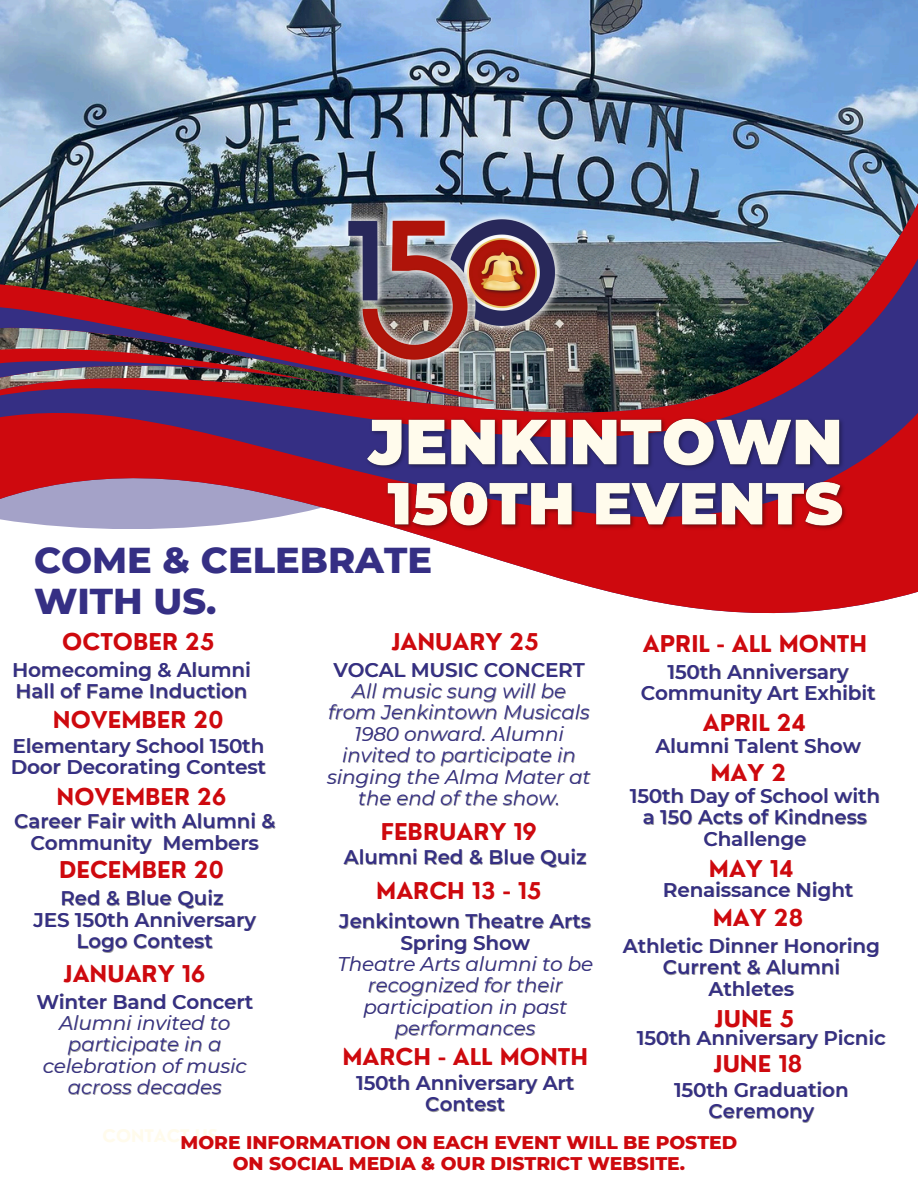
<style>
.page{position:relative;width:918px;height:1188px;background:#fff}
.page>*{position:absolute;margin:0;border:0;box-sizing:border-box;transform-origin:0 0}
.t1{font:800 36.75px/41.7px "Montserrat";color:#352f84}
.t2{font:700 22.5px "Nourd";color:#ce090e}
.t3{font:600 19.8px/21.3px "Montserrat";color:#352f84;text-align:center}
.t4{font:italic 19.8px/21.3px "Montserrat";color:#352f84;text-align:center}
.t5{font:800 18.75px/21.3px "Montserrat";color:#ce090e;text-align:center}
</style>
<div class="page">
<img style="left:0;top:0;width:918px;height:65px">
<svg style="left:0;top:458px;width:918px;height:156px"></svg>
<img style="left:0;top:65px;width:918px;height:393px">
<svg style="left:0;top:263px;width:297px;height:33px"></svg>
<svg style="left:0;top:399px;width:297px;height:24px"></svg>
<img style="left:0;top:296px;width:297px;height:103px">
<img style="left:297px;top:130px;width:309px;height:309px">
<img style="left:360px;top:405px;width:491px;height:135px">
<p class="t1" style="left:34px;top:539px;width:399px">COME &amp; CELEBRATE<br>WITH US.</p>
<h6 class="t2" style="left:391px;top:627px;width:149px">JANUARY 25</h6>
<h5 class="t3" style="left:333px;top:659px;width:253px">VOCAL MUSIC CONCERT</h5>
<h3 class="t4" style="left:352px;top:680px;width:216px">All music sung will be</h3>
<h6 class="t4" style="left:328px;top:702px;width:263px">from Jenkintown Musicals</h6>
<h3 class="t4" style="left:354px;top:723px;width:211px">1980 onward. Alumni</h3>
<h5 class="t4" style="left:342px;top:744px;width:235px">invited to participate in</h5>
<h3 class="t4" style="left:327px;top:766px;width:265px">singing the Alma Mater at</h3>
<h3 class="t4" style="left:358px;top:787px;width:203px">the end of the show.</h3>
<h5 class="t2" style="left:381px;top:817px;width:158px">FEBRUARY 19</h5>
<h5 class="t3" style="left:344px;top:847px;width:244px">Alumni Red &amp; Blue Quiz</h5>
<p class="t2" style="left:376px;top:877px;width:167px">MARCH 13 - 15</p>
<h4 class="t3" style="left:339px;top:910px;width:253px">Jenkintown Theatre Arts<br>Spring Show</h4>
<p class="t4" style="left:337px;top:953px;width:257px">Theatre Arts alumni to be recognized for their participation in past performances</p>
<p class="t2" style="left:342px;top:1043px;width:247px">MARCH - ALL MONTH</p>
<p class="t3" style="left:356px;top:1072px;width:219px">150th Anniversary Art<br>Contest</p>
<h3 class="t2" style="left:62px;top:627px;width:154px">OCTOBER 25</h3>
<p class="t2" style="left:643px;top:630px;width:226px">APRIL - ALL MONTH</p>
<p class="t3" style="left:641px;top:661px;width:236px">150th Anniversary<br>Community Art Exhibit</p>
<p class="t2" style="left:703px;top:709px;width:105px">APRIL 24</p>
<p class="t3" style="left:655px;top:735px;width:207px">Alumni Talent Show</p>
<h2 class="t3" style="left:12px;top:659px;width:240px">Homecoming &amp; Alumni</h2>
<h3 class="t3" style="left:16px;top:680px;width:233px">Hall of Fame Induction</h3>
<h5 class="t2" style="left:53px;top:705px;width:173px">NOVEMBER 20</h5>
<h6 class="t3" style="left:13px;top:735px;width:253px">Elementary School 150th</h6>
<h5 class="t3" style="left:11px;top:756px;width:257px">Door Decorating Contest</h5>
<h3 class="t2" style="left:57px;top:783px;width:172px">NOVEMBER 26</h3>
<h3 class="t3" style="left:14px;top:811px;width:263px">Career Fair with Alumni &amp;</h3>
<h5 class="t3" style="left:31px;top:832px;width:123px">Community</h5>
<h3 class="t3" style="left:163px;top:832px;width:98px">Members</h3>
<h3 class="t2" style="left:59px;top:856px;width:167px">DECEMBER 20</h3>
<h5 class="t3" style="left:60px;top:888px;width:165px">Red &amp; Blue Quiz</h5>
<h3 class="t3" style="left:33px;top:909px;width:224px">JES 150th Anniversary</h3>
<h5 class="t3" style="left:77px;top:930px;width:138px">Logo Contest</h5>
<h3 class="t2" style="left:64px;top:960px;width:144px">JANUARY 16</h3>
<h3 class="t3" style="left:36px;top:991px;width:218px">Winter Band Concert</h3>
<h3 class="t4" style="left:59px;top:1012px;width:173px">Alumni invited to</h3>
<h5 class="t4" style="left:68px;top:1034px;width:155px">participate in a</h5>
<h5 class="t4" style="left:43px;top:1055px;width:205px">celebration of music</h5>
<h3 class="t4" style="left:68px;top:1076px;width:156px">across decades</h3>
<p class="t2" style="left:710px;top:758px;width:77px">MAY 2</p>
<p class="t3" style="left:630px;top:785px;width:252px">150th Day of School with a 150 Acts of Kindness<br>Challenge</p>
<p class="t2" style="left:709px;top:854px;width:86px">MAY 14</p>
<p class="t3" style="left:663px;top:879px;width:192px">Renaissance Night</p>
<p class="t2" style="left:713px;top:904px;width:92px">MAY 28</p>
<p class="t3" style="left:623px;top:935px;width:258px">Athletic Dinner Honoring<br>Current &amp; Alumni<br>Athletes</p>
<p class="t2" style="left:715px;top:1005px;width:81px">JUNE 5</p>
<p class="t3" style="left:637px;top:1027px;width:250px">150th Anniversary Picnic</p>
<p class="t2" style="left:714px;top:1050px;width:91px">JUNE 18</p>
<p class="t3" style="left:674px;top:1079px;width:176px">150th Graduation<br>Ceremony</p>
<p class="t5" style="left:181px;top:1131px;width:558px">MORE INFORMATION ON EACH EVENT WILL BE POSTED<br>ON SOCIAL MEDIA &amp; OUR DISTRICT WEBSITE.</p>
</div>
